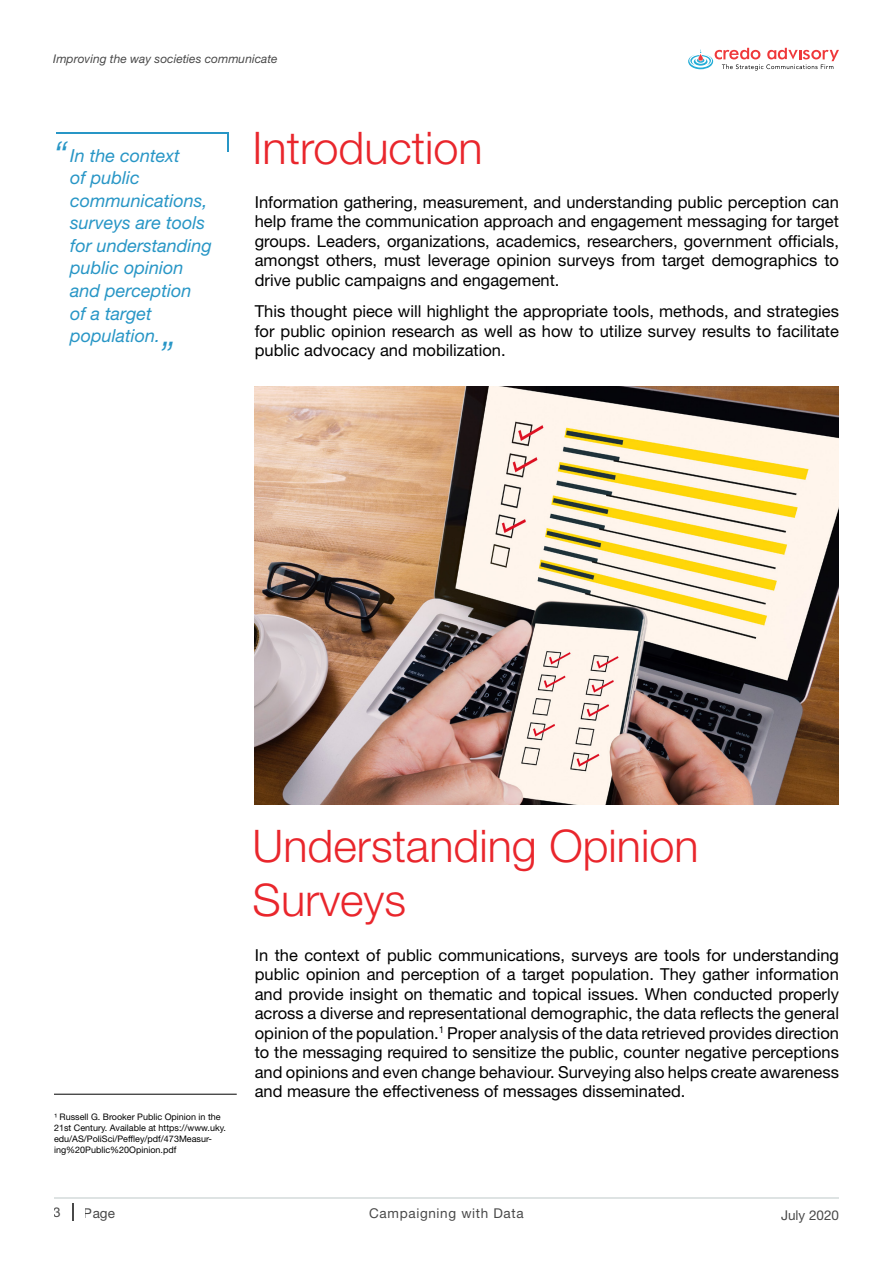
<style>
.page{position:relative;width:893px;height:1263px;background:#fff}
.page>*{position:absolute;margin:0;border:0;box-sizing:border-box;transform-origin:0 0}
.t1{font:300 45px/54px "Helvetica Neue LT Std";color:#e9262c}
.t2{font:italic 300 37.5px "Helvetica Neue LT Std";color:#2896c6}
.t3{font:italic 18px/22.5px "Helvetica Neue LT Std";color:#2896c6}
.t4{font:16.5px/19.5px "Helvetica Neue LT Std";color:#000;text-align:justify}
.t5{font:13.5px "Helvetica Neue LT Std";letter-spacing:.05em;color:#000}
.t6{font:13.5px "Helvetica Neue LT Std";color:#000}
.t7{font:italic 12px "Helvetica Neue LT Std";color:#000}
.t8{font:9px/10.8px "Helvetica Neue LT Std";color:#000}
</style>
<div class="page">
<svg style="left:73px;top:1203px;width:1px;height:17px"></svg>
<hr style="left:54px;top:1197px;width:785px;height:1px;background:#8a9b9c">
<hr style="left:0;top:130px;width:893px;height:1px;background:#000">
<svg style="left:688px;top:48px;width:151px;height:23px"></svg>
<hr style="left:56px;top:132px;width:172px;height:2px;background:#2896c6">
<hr style="left:227px;top:132px;width:2px;height:20px;background:#2896c6">
<hr style="left:54px;top:1094px;width:183px;height:1px;background:#000">
<div style="left:249px;top:433px;width:149px;height:68px;background:linear-gradient(to bottom,#fff,#fff)"></div>
<img style="left:255px;top:386px;width:584px;height:418px">
<p class="t7" style="left:53px;top:51px;width:226px">Improving the way societies communicate</p>
<h2 class="t2" style="left:53px;top:132px;width:15px">“</h2>
<p class="t3" style="left:70px;top:144px;width:143px">In the context<br>of public communications, surveys are tools for understanding public opinion and perception<br>of a target population.</p>
<h2 class="t2" style="left:177px;top:360px;width:15px;rotate:-180deg">“</h2>
<h1 class="t1" style="left:253px;top:120px;width:232px">Introduction</h1>
<p class="t4" style="left:255px;top:192px;width:586px">Information gathering, measurement, and understanding public perception can help frame the communication approach and engagement messaging for target groups. Leaders, organizations, academics, researchers, government officials, amongst others, must leverage opinion surveys from target demographics to drive public campaigns and engagement.</p>
<p class="t4" style="left:255px;top:301px;width:586px">This thought piece will highlight the appropriate tools, methods, and strategies for public opinion research as well as how to utilize survey results to facilitate public advocacy and mobilization.</p>
<p class="t8" style="left:54px;top:1112px;width:174px">¹ Russell G. Brooker Public Opinion in the 21st Century. Available at https://www.uky. edu/AS/PoliSci/Peffley/pdf/473Measur&shy;ing%20Public%20Opinion.pdf</p>
<h1 class="t1" style="left:253px;top:818px;width:447px">Understanding Opinion<br>Surveys</h1>
<p class="t4" style="left:255px;top:945px;width:586px">In the context of public communications, surveys are tools for understanding public opinion and perception of a target population. They gather information and provide insight on thematic and topical issues. When conducted properly across a diverse and representational demographic, the data reflects the general opinion of the population.<sup>1</sup> Proper analysis of the data retrieved provides direction to the messaging required to sensitize the public, counter negative perceptions and opinions and even change behaviour. Surveying also helps create awareness and measure the effectiveness of messages disseminated.</p>
<p class="t5" style="left:54px;top:1204px;width:9px">3</p>
<p class="t5" style="left:84px;top:1205px;width:32px">Page</p>
<p class="t5" style="left:369px;top:1205px;width:156px">Campaigning with Data</p>
<p class="t6" style="left:781px;top:1207px;width:60px">July 2020</p>
</div>
